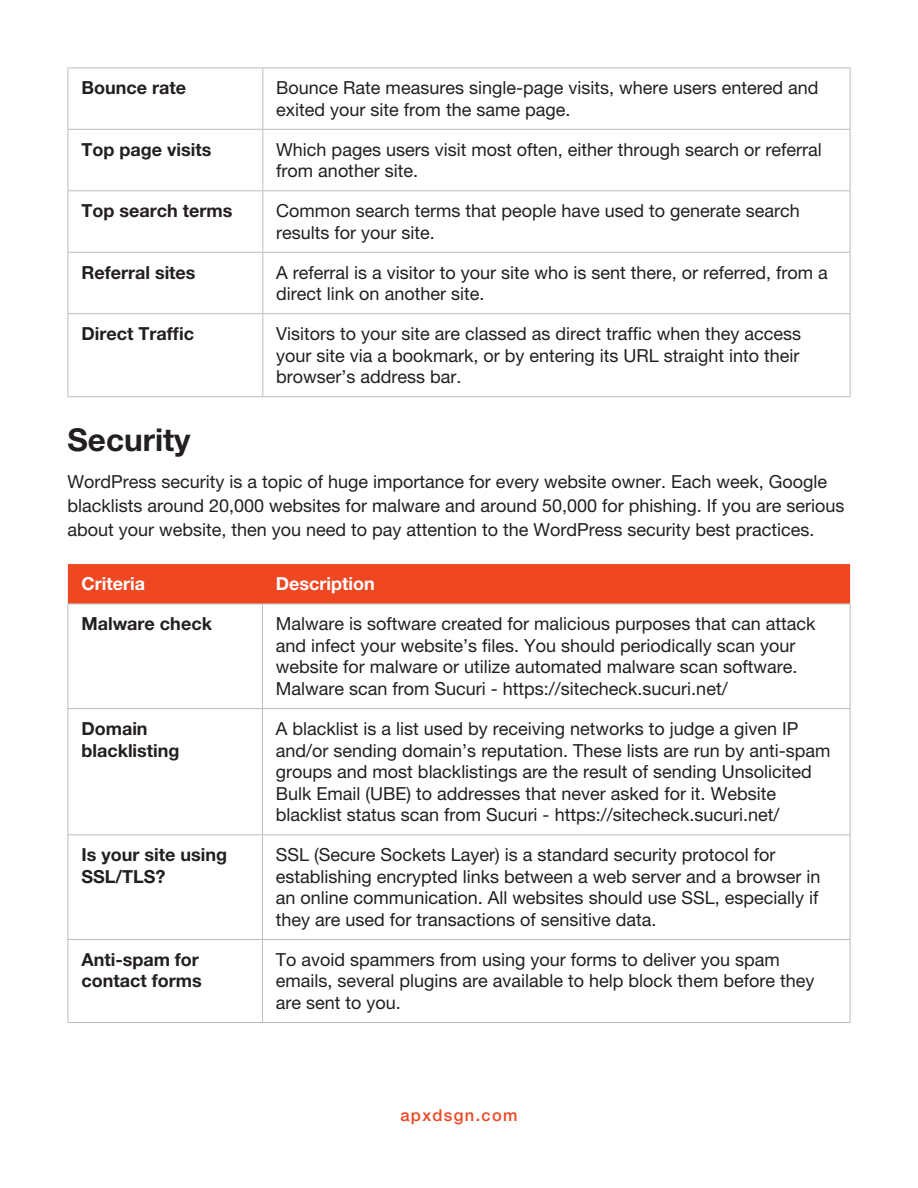
<style>
.page{position:relative;width:918px;height:1188px;background:#fff}
.page>*{position:absolute;margin:0;border:0;box-sizing:border-box;transform-origin:0 0}
.t1{font:700 31.5px "Helvetica Neue LT Pro";color:#231f20}
.t2{font:18px/21.6px "Helvetica Neue LT Pro";color:#231f20}
.t3{font:700 18px/21.6px "Helvetica Neue LT Pro";color:#231f20}
.t4{font:700 18px "Helvetica Neue LT Pro";color:#fff}
.t5{font:500 16.5px "Helvetica Neue LT Pro";letter-spacing:.08em;color:#ef4722}
</style>
<div class="page">
<hr style="left:68px;top:68px;width:195px;height:1px;background:#bcbdc0">
<hr style="left:68px;top:68px;width:1px;height:61px;background:#bcbdc0">
<hr style="left:263px;top:68px;width:588px;height:1px;background:#bcbdc0">
<hr style="left:262px;top:68px;width:1px;height:61px;background:#bcbdc0">
<hr style="left:850px;top:68px;width:1px;height:61px;background:#bcbdc0">
<hr style="left:68px;top:129px;width:195px;height:1px;background:#bcbdc0">
<hr style="left:263px;top:129px;width:588px;height:1px;background:#bcbdc0">
<hr style="left:68px;top:130px;width:1px;height:60px;background:#bcbdc0">
<hr style="left:262px;top:130px;width:1px;height:60px;background:#bcbdc0">
<hr style="left:850px;top:130px;width:1px;height:60px;background:#bcbdc0">
<hr style="left:68px;top:190px;width:195px;height:1px;background:#bcbdc0">
<hr style="left:68px;top:191px;width:1px;height:61px;background:#bcbdc0">
<hr style="left:263px;top:190px;width:588px;height:1px;background:#bcbdc0">
<hr style="left:262px;top:191px;width:1px;height:61px;background:#bcbdc0">
<hr style="left:850px;top:191px;width:1px;height:61px;background:#bcbdc0">
<hr style="left:68px;top:252px;width:195px;height:1px;background:#bcbdc0">
<hr style="left:68px;top:253px;width:1px;height:60px;background:#bcbdc0">
<hr style="left:263px;top:252px;width:588px;height:1px;background:#bcbdc0">
<hr style="left:262px;top:253px;width:1px;height:60px;background:#bcbdc0">
<hr style="left:850px;top:253px;width:1px;height:60px;background:#bcbdc0">
<hr style="left:68px;top:313px;width:195px;height:1px;background:#bcbdc0">
<hr style="left:68px;top:314px;width:1px;height:82px;background:#bcbdc0">
<hr style="left:68px;top:396px;width:195px;height:1px;background:#bcbdc0">
<hr style="left:263px;top:313px;width:588px;height:1px;background:#bcbdc0">
<hr style="left:262px;top:314px;width:1px;height:82px;background:#bcbdc0">
<hr style="left:263px;top:396px;width:588px;height:1px;background:#bcbdc0">
<hr style="left:850px;top:314px;width:1px;height:82px;background:#bcbdc0">
<div style="left:68px;top:564px;width:782px;height:40px;background:#ef4722"></div>
<hr style="left:262px;top:604px;width:1px;height:104px;background:#bcbdc0">
<hr style="left:850px;top:604px;width:1px;height:104px;background:#bcbdc0">
<hr style="left:262px;top:709px;width:1px;height:125px;background:#bcbdc0">
<hr style="left:850px;top:709px;width:1px;height:125px;background:#bcbdc0">
<hr style="left:262px;top:835px;width:1px;height:104px;background:#bcbdc0">
<hr style="left:850px;top:835px;width:1px;height:104px;background:#bcbdc0">
<hr style="left:262px;top:940px;width:1px;height:82px;background:#bcbdc0">
<hr style="left:850px;top:940px;width:1px;height:82px;background:#bcbdc0">
<hr style="left:68px;top:604px;width:194px;height:1px;background:#bcbdc0">
<hr style="left:68px;top:604px;width:1px;height:104px;background:#bcbdc0">
<hr style="left:262px;top:604px;width:589px;height:1px;background:#bcbdc0">
<hr style="left:68px;top:708px;width:194px;height:1px;background:#bcbdc0">
<hr style="left:68px;top:709px;width:1px;height:125px;background:#bcbdc0">
<hr style="left:262px;top:708px;width:589px;height:1px;background:#bcbdc0">
<hr style="left:68px;top:834px;width:194px;height:1px;background:#bcbdc0">
<hr style="left:68px;top:835px;width:1px;height:104px;background:#bcbdc0">
<hr style="left:262px;top:834px;width:589px;height:1px;background:#bcbdc0">
<hr style="left:68px;top:939px;width:194px;height:1px;background:#bcbdc0">
<hr style="left:68px;top:940px;width:1px;height:82px;background:#bcbdc0">
<hr style="left:262px;top:939px;width:589px;height:1px;background:#bcbdc0">
<hr style="left:68px;top:1022px;width:194px;height:1px;background:#bcbdc0">
<hr style="left:262px;top:1022px;width:589px;height:1px;background:#bcbdc0">
<p class="t3" style="left:81px;top:77px;width:106px">Bounce rate</p>
<p class="t2" style="left:276px;top:77px;width:544px">Bounce Rate measures single-page visits, where users entered and exited your site from the same page.</p>
<p class="t3" style="left:81px;top:138px;width:131px">Top page visits</p>
<p class="t2" style="left:276px;top:138px;width:547px">Which pages users visit most often, either through search or referral from another site.</p>
<p class="t3" style="left:81px;top:200px;width:152px">Top search terms</p>
<p class="t2" style="left:276px;top:200px;width:525px">Common search terms that people have used to generate search results for your site.</p>
<p class="t3" style="left:81px;top:261px;width:116px">Referral sites</p>
<p class="t2" style="left:276px;top:261px;width:553px">A referral is a visitor to your site who is sent there, or referred, from a direct link on another site.</p>
<p class="t3" style="left:81px;top:322px;width:114px">Direct Traffic</p>
<p class="t2" style="left:276px;top:323px;width:527px;text-align:justify">Visitors to your site are classed as direct traffic when they access your site via a bookmark, or by entering its URL straight into their browser’s address bar.</p>
<h1 class="t1" style="left:68px;top:420px;width:125px">Security</h1>
<p class="t2" style="left:68px;top:469px;width:779px;line-height:24.2px">WordPress security is a topic of huge importance for every website owner. Each week, Google blacklists around 20,000 websites for malware and around 50,000 for phishing. If you are serious about your website, then you need to pay attention to the WordPress security best practices.</p>
<p class="t4" style="left:81px;top:573px;width:65px">Criteria</p>
<p class="t4" style="left:276px;top:573px;width:100px">Description</p>
<p class="t3" style="left:81px;top:613px;width:132px">Malware check</p>
<p class="t2" style="left:276px;top:613px;width:541px">Malware is software created for malicious purposes that can attack and infect your website’s files. You should periodically scan your website for malware or utilize automated malware scan software.<br>Malware scan from Sucuri - https://sitecheck.sucuri.net/</p>
<p class="t3" style="left:81px;top:717px;width:100px">Domain blacklisting</p>
<p class="t2" style="left:276px;top:717px;width:556px">A blacklist is a list used by receiving networks to judge a given IP and/or sending domain’s reputation. These lists are run by anti-spam groups and most blacklistings are the result of sending Unsolicited Bulk Email (UBE) to addresses that never asked for it. Website blacklist status scan from Sucuri - https://sitecheck.sucuri.net/</p>
<p class="t3" style="left:81px;top:844px;width:147px">Is your site using<br>SSL/TLS?</p>
<p class="t2" style="left:276px;top:844px;width:546px">SSL (Secure Sockets Layer) is a standard security protocol for establishing encrypted links between a web server and a browser in an online communication. All websites should use SSL, especially if they are used for transactions of sensitive data.</p>
<p class="t3" style="left:81px;top:948px;width:122px">Anti-spam for contact forms</p>
<p class="t2" style="left:276px;top:948px;width:540px">To avoid spammers from using your forms to deliver you spam emails, several plugins are available to help block them before they are sent to you.</p>
<p class="t5" style="left:400px;top:1105px;width:119px">apxdsgn.com</p>
</div>
